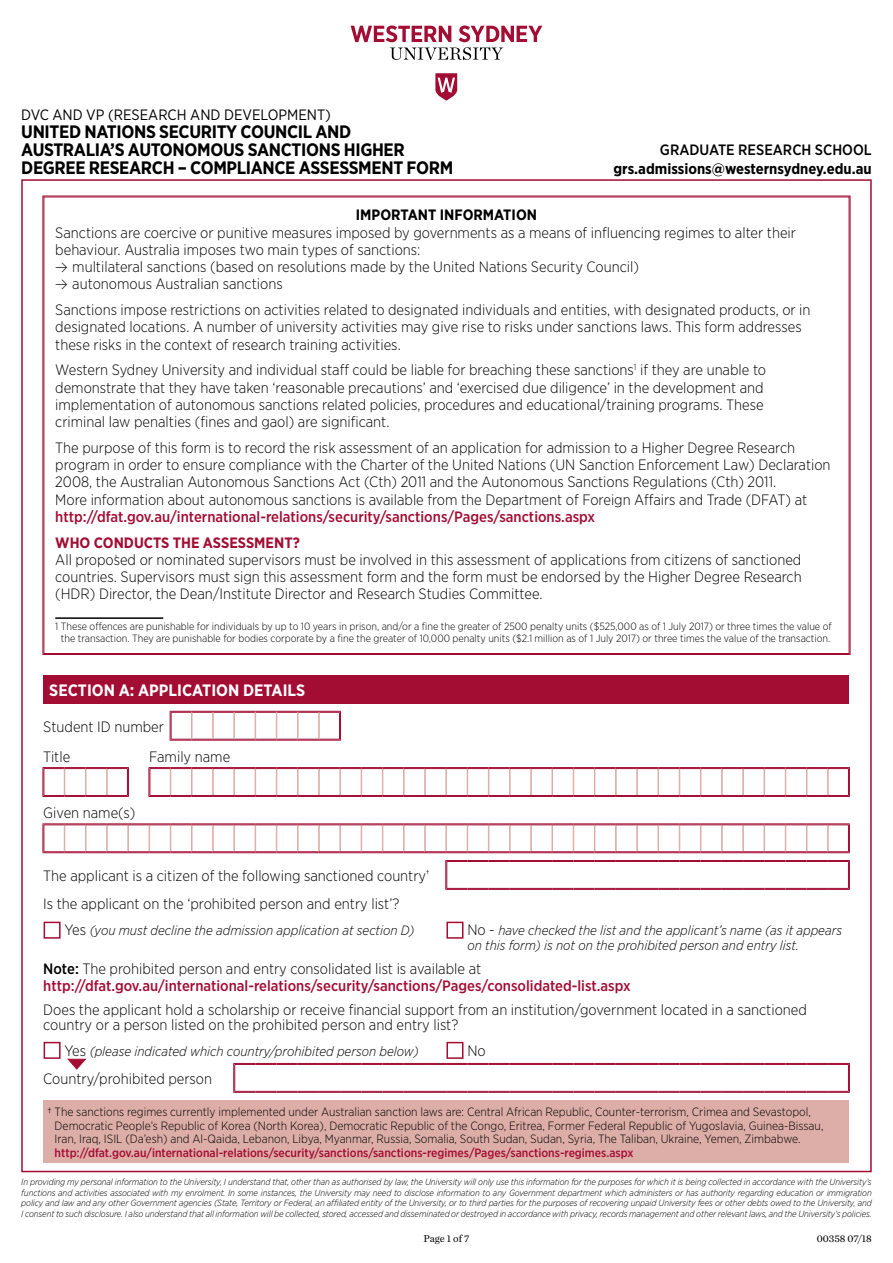
<style>
.page{position:relative;width:893px;height:1263px;background:#fff}
.page>*{position:absolute;margin:0;border:0;box-sizing:border-box;transform-origin:0 0}
.t1{font:700 18px/18px "Gotham Narrow";letter-spacing:-.02em;color:#000}
.t2{font:700 16.5px "Gotham Narrow";color:#fff}
.t3{font:300 15px/17.2px "Gotham Narrow";color:#000}
.t4{font:500 15px/16.5px "Gotham Narrow";color:#a30c33}
.t5{font:700 15px "Gotham Narrow";color:#000}
.t6{font:15px "Gotham Narrow";color:#000}
.t7{font:700 15px "Gotham Narrow";color:#a30c33}
.t8{font:500 15px "Gotham Narrow";color:#000}
.t9{font:italic 300 13.5px/15px "Gotham Narrow";color:#000}
.t10{font:300 12px/13.5px "Gotham Narrow";color:#000}
.t11{font:500 12px "Gotham Narrow";color:#a30c33}
.t12{font:300 10.5px/12px "Gotham Narrow";color:#000;text-align:center}
.t13{font:10.5px "Chronicle Text G1";color:#000}
.t14{font:italic 300 9px/10.5px "Gotham Narrow";letter-spacing:-.01em;color:#000;text-align:justify}
.t15{font:300 7.5px "Gotham Narrow";color:#000}
.s1{font-family:"Akkurat"}
.s2{font-style:normal;font-size:15px}
.s3{color:#000}
.s4{font-weight:300;color:#000}
</style>
<div class="page">
<svg style="left:42px;top:195px;width:809px;height:460px"></svg>
<hr style="left:55px;top:617px;width:108px;height:2px;background:#000">
<div style="left:43px;top:675px;width:806px;height:28px;background:#a30c33"></div>
<div style="left:43px;top:1100px;width:806px;height:62px;background:#ddada7"></div>
<svg style="left:43px;top:767px;width:86px;height:30px"></svg>
<svg style="left:149px;top:767px;width:701px;height:30px"></svg>
<svg style="left:43px;top:823px;width:807px;height:30px"></svg>
<svg style="left:170px;top:711px;width:171px;height:30px"></svg>
<svg style="left:445px;top:860px;width:405px;height:30px"></svg>
<svg style="left:233px;top:1063px;width:617px;height:30px"></svg>
<div style="left:44px;top:922px;width:17px;height:17px;border:2px solid #a30c33"></div>
<div style="left:446px;top:922px;width:17px;height:17px;border:2px solid #a30c33"></div>
<div style="left:44px;top:1042px;width:17px;height:17px;border:2px solid #a30c33"></div>
<div style="left:446px;top:1042px;width:17px;height:17px;border:2px solid #a30c33"></div>
<svg style="left:67px;top:1058px;width:19px;height:12px"></svg>
<svg style="left:351px;top:26px;width:191px;height:34px"></svg>
<svg style="left:435px;top:73px;width:22px;height:27px"></svg>
<p class="t6" style="left:21px;top:106px;width:311px">DVC AND VP (RESEARCH AND DEVELOPMENT)</p>
<p class="t1" style="left:21px;top:123px;width:434px">UNITED NATIONS SECURITY COUNCIL AND<br>AUSTRALIA’S AUTONOMOUS SANCTIONS HIGHER<br>DEGREE RESEARCH – COMPLIANCE ASSESSMENT FORM</p>
<p class="t8" style="left:660px;top:140px;width:213px">GRADUATE RESEARCH SCHOOL</p>
<p class="t5" style="left:613px;top:159px;width:260px">grs.admissions@westernsydney.edu.au</p>
<p class="t5" style="left:356px;top:205px;width:183px">IMPORTANT INFORMATION</p>
<p class="t3" style="left:55px;top:223px;width:742px">Sanctions are coercive or punitive measures imposed by governments as a means of influencing regimes to alter their behaviour. Australia imposes two main types of sanctions:<br><span class="s1">≥</span> multilateral sanctions (based on resolutions made by the United Nations Security Council)<br><span class="s1">≥</span> autonomous Australian sanctions</p>
<p class="t3" style="left:55px;top:301px;width:757px">Sanctions impose restrictions on activities related to designated individuals and entities, with designated products, or in designated locations. A number of university activities may give rise to risks under sanctions laws. This form addresses these risks in the context of research training activities.</p>
<p class="t3" style="left:55px;top:361px;width:712px">Western Sydney University and individual staff could be liable for breaching these sanctions<sup>1</sup> if they are unable to demonstrate that they have taken ‘reasonable precautions’ and ‘exercised due diligence’ in the development and implementation of autonomous sanctions related policies, procedures and educational/training programs. These criminal law penalties (fines and gaol) are significant.</p>
<p class="t3" style="left:55px;top:439px;width:777px">The purpose of this form is to record the risk assessment of an application for admission to a Higher Degree Research program in order to ensure compliance with the Charter of the United Nations (UN Sanction Enforcement Law) Declaration 2008, the Australian Autonomous Sanctions Act (Cth) 2011 and the Autonomous Sanctions Regulations (Cth) 2011.<br>More information about autonomous sanctions is available from the Department of Foreign Affairs and Trade (DFAT) at</p>
<p class="t4" style="left:55px;top:508px;width:541px">http://dfat.gov.au/international-relations/security/sanctions/Pages/sanctions.aspx</p>
<p class="t7" style="left:55px;top:533px;width:246px">WHO CONDUCTS THE ASSESSMENT?</p>
<p class="t3" style="left:55px;top:551px;width:748px;text-align:justify">All proposed or nominated supervisors must be involved in this assessment of applications from citizens of sanctioned countries. Supervisors must sign this assessment form and the form must be endorsed by the Higher Degree Research (HDR) Director, the Dean/Institute Director and Research Studies Committee.</p>
<p class="t12" style="left:55px;top:620px;width:778px">1 These offences are punishable for individuals by up to 10 years in prison, and/or a fine the greater of 2500 penalty units ($525,000 as of 1 July 2017) or three times the value of the transaction. They are punishable for bodies corporate by a fine the greater of 10,000 penalty units ($2.1 million as of 1 July 2017) or three times the value of the transaction.</p>
<p class="t15" style="left:115px;top:553px;width:4px">†</p>
<p class="t2" style="left:49px;top:679px;width:257px">SECTION A: APPLICATION DETAILS</p>
<p class="t3" style="left:43px;top:711px;width:122px;line-height:30.2px">Student ID number<br>Title</p>
<p class="t3" style="left:149px;top:748px;width:82px">Family name</p>
<p class="t3" style="left:43px;top:804px;width:93px">Given name(s)</p>
<p class="t3" style="left:43px;top:861px;width:388px;line-height:28.2px">The applicant is a citizen of the following sanctioned country<sup>†<br></sup>Is the applicant on the ‘prohibited person and entry list’?</p>
<p class="t9" style="left:64px;top:922px;width:352px"><span class="s2">Yes</span> (you must decline the admission application at section D)</p>
<p class="t9" style="left:467px;top:922px;width:376px"><span class="s2">No -</span> have checked the list and the applicant’s name (as it appears on this form) is not on the prohibited person and entry list.</p>
<p class="t4" style="left:43px;top:960px;width:589px"><span class="s3">Note:</span> <span class="s4">The prohibited person and entry consolidated list is available at </span>http://dfat.gov.au/international-relations/security/sanctions/Pages/consolidated-list.aspx</p>
<p class="t3" style="left:43px;top:1001px;width:765px;line-height:15px">Does the applicant hold a scholarship or receive financial support from an institution/government located in a sanctioned country or a person listed on the prohibited person and entry list?</p>
<p class="t9" style="left:64px;top:1043px;width:356px"><span class="s2">Yes</span> (please indicated which country/prohibited person below)</p>
<p class="t3" style="left:467px;top:1041px;width:20px">No</p>
<p class="t3" style="left:43px;top:1070px;width:170px">Country/prohibited person</p>
<p class="t10" style="left:55px;top:1105px;width:770px;text-indent:-7px">† The sanctions regimes currently implemented under Australian sanction laws are: Central African Republic, Counter-terrorism, Crimea and Sevastopol,<br>Democratic People’s Republic of Korea (North Korea), Democratic Republic of the Congo, Eritrea, Former Federal Republic of Yugoslavia, Guinea-Bissau,<br>Iran, Iraq, ISIL (Da’esh) and Al-Qaida, Lebanon, Libya, Myanmar, Russia, Somalia, South Sudan, Sudan, Syria, The Taliban, Ukraine, Yemen, Zimbabwe.</p>
<p class="t11" style="left:55px;top:1145px;width:580px">http://dfat.gov.au/international-relations/security/sanctions/sanctions-regimes/Pages/sanctions-regimes.aspx</p>
<p class="t14" style="left:21px;top:1176px;width:852px">In providing my personal information to the University, I understand that, other than as authorised by law, the University will only use this information for the purposes for which it is being collected in accordance with the University’s functions and activities associated with my enrolment. In some instances, the University may need to disclose information to any Government department which administers or has authority regarding education or immigration policy and law and any other Government agencies (State, Territory or Federal, an affiliated entity of the University, or to third parties for the purposes of recovering unpaid University fees or other debts owed to the University, and I consent to such disclosure. I also understand that all information will be collected, stored, accessed and disseminated or destroyed in accordance with privacy, records management and other relevant laws, and the University’s policies.</p>
<p class="t13" style="left:424px;top:1230px;width:47px">Page 1 of 7</p>
<p class="t13" style="left:817px;top:1230px;width:57px">00358 07/18</p>
</div>
